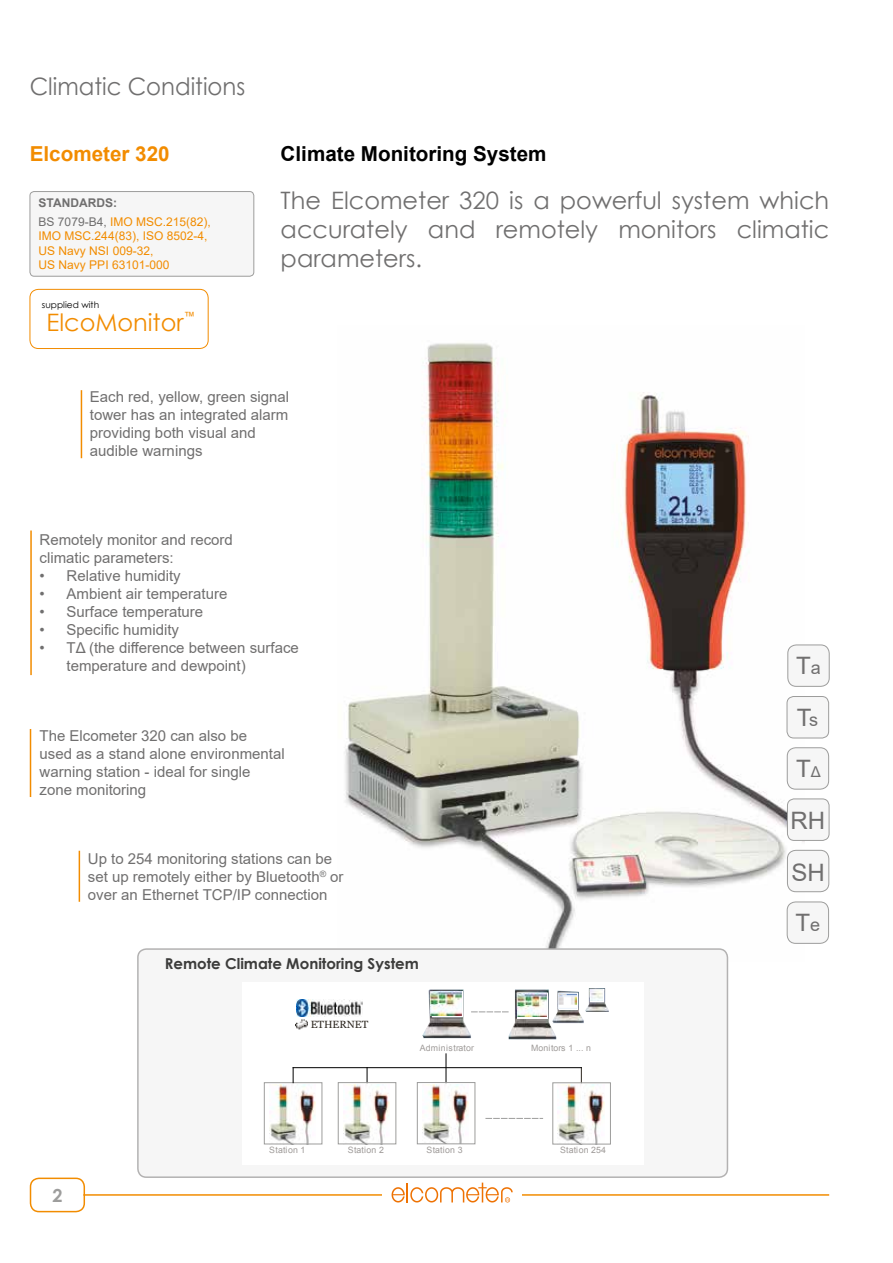
<style>
.page{position:relative;width:893px;height:1263px;background:#fff}
.page>*{position:absolute;margin:0;border:0;box-sizing:border-box;transform-origin:0 0}
.t1{font:24px/28.8px "Century Gothic";color:#706f6f;text-align:justify}
.t2{font:24px "Century Gothic";color:#706f6f;scale:.95 1}
.t3{font:24px/51.8px "Arial";color:#706f6f}
.t4{font:24px "Century Gothic";color:#f28c00}
.t5{font:700 20.7px "Arial";color:#000}
.t6{font:700 20.7px "Arial";color:#f28c00}
.t7{font:700 18px "Century Gothic";color:#9d9d9c}
.t8{font:15px/18px "Arial";color:#706f6f}
.t9{font:700 15px "Century Gothic";color:#3c3c3b}
.t10{font:12px/14.4px "Arial";color:#f28c00}
.t11{font:11.4px "Arial";color:#f28c00}
.t12{font:10.5px "Georgia";color:#2d2720}
.t13{font:9px "Century Gothic";color:#000}
.t14{font:8.7px "Arial";letter-spacing:.015em;color:#9e9a98}
.s1{font-weight:700;color:#706f6f}
.s2{color:#706f6f}
.s3{font-size:18px}
.s4{font-size:15px}
</style>
<div class="page">
<div style="left:30px;top:1177px;width:55px;height:35px;border:2px solid #f28c00;border-radius:9px"></div>
<hr style="left:83px;top:1194px;width:746px;height:2px;background:#f28c00">
<div style="left:382px;top:1175px;width:140px;height:35px;background:#fff"></div>
<svg style="left:392px;top:1182px;width:121px;height:20px"></svg>
<div style="left:30px;top:192px;width:224px;height:84px;background:#f6f6f6;border-radius:4px"></div>
<div style="left:30px;top:191px;width:224px;height:85px;border:1px solid #9d9d9c;border-radius:4px"></div>
<img style="left:344px;top:343px;width:461px;height:619px">
<div style="left:138px;top:949px;width:589px;height:228px;background:#f6f6f6;border-radius:9px"></div>
<div style="left:137px;top:948px;width:591px;height:230px;border:2px solid #b3b2b2;border-radius:9px"></div>
<hr style="left:30px;top:530px;width:2px;height:145px;background:#f28c00">
<hr style="left:30px;top:729px;width:1px;height:68px;background:#f28c00">
<hr style="left:79px;top:851px;width:1px;height:51px;background:#f28c00">
<hr style="left:81px;top:390px;width:1px;height:68px;background:#f28c00">
<div style="left:787px;top:850px;width:42px;height:42px;background:#f6f6f6;border-radius:9px"></div>
<div style="left:787px;top:850px;width:42px;height:42px;border:1px solid #9d9d9c;border-radius:9px"></div>
<div style="left:787px;top:748px;width:42px;height:41px;background:#f6f6f6;border-radius:9px"></div>
<div style="left:787px;top:747px;width:42px;height:42px;border:1px solid #9d9d9c;border-radius:9px"></div>
<div style="left:787px;top:799px;width:42px;height:41px;background:#f6f6f6;border-radius:7px"></div>
<div style="left:787px;top:799px;width:42px;height:42px;border:1px solid #9d9d9c;border-radius:7px"></div>
<div style="left:788px;top:645px;width:41px;height:41px;background:#f6f6f6;border-radius:9px"></div>
<div style="left:788px;top:645px;width:41px;height:41px;border:1px solid #9d9d9c;border-radius:9px"></div>
<div style="left:787px;top:696px;width:42px;height:42px;background:#f6f6f6;border-radius:7px"></div>
<div style="left:787px;top:696px;width:42px;height:42px;border:1px solid #9d9d9c;border-radius:7px"></div>
<div style="left:30px;top:289px;width:178px;height:60px;border:1px solid #f28c00;border-radius:9px"></div>
<div style="left:242px;top:982px;width:402px;height:183px;background:#fff"></div>
<img style="left:269px;top:1085px;width:47px;height:57px">
<div style="left:264px;top:1082px;width:58px;height:62px;border:1px solid #9d9d9c"></div>
<svg style="left:367px;top:1068px;width:1px;height:14px"></svg>
<svg style="left:446px;top:1054px;width:1px;height:28px"></svg>
<svg style="left:581px;top:1068px;width:1px;height:14px"></svg>
<svg style="left:293px;top:1068px;width:1px;height:15px"></svg>
<hr style="left:293px;top:1067px;width:288px;height:1px;background:#000">
<img style="left:422px;top:989px;width:49px;height:49px">
<div style="left:432px;top:992px;width:30px;height:25px;border:1px solid #fff"></div>
<img style="left:509px;top:989px;width:47px;height:50px">
<div style="left:517px;top:993px;width:30px;height:25px;border:1px solid #fff"></div>
<img style="left:552px;top:990px;width:32px;height:33px">
<div style="left:559px;top:993px;width:19px;height:16px;border:1px solid #fff"></div>
<img style="left:585px;top:988px;width:24px;height:24px">
<img style="left:295px;top:1016px;width:16px;height:14px">
<svg style="left:299px;top:1022px;width:9px;height:6px"></svg>
<img style="left:431px;top:992px;width:30px;height:24px">
<img style="left:517px;top:993px;width:29px;height:24px">
<img style="left:559px;top:993px;width:17px;height:15px">
<svg style="left:590px;top:989px;width:13px;height:12px"></svg>
<img style="left:297px;top:1000px;width:66px;height:16px">
<svg style="left:471px;top:1011px;width:38px;height:1px"></svg>
<svg style="left:485px;top:1118px;width:58px;height:1px"></svg>
<img style="left:343px;top:1084px;width:47px;height:58px">
<div style="left:338px;top:1082px;width:58px;height:62px;border:1px solid #9d9d9c"></div>
<img style="left:422px;top:1084px;width:47px;height:58px">
<div style="left:417px;top:1082px;width:58px;height:62px;border:1px solid #9d9d9c"></div>
<img style="left:558px;top:1085px;width:46px;height:57px">
<div style="left:553px;top:1082px;width:58px;height:62px;border:1px solid #9d9d9c"></div>
<div style="left:787px;top:902px;width:42px;height:41px;background:#f6f6f6;border-radius:9px"></div>
<div style="left:787px;top:902px;width:42px;height:41px;border:1px solid #9d9d9c;border-radius:9px"></div>
<h1 class="t2" style="left:30px;top:70px;width:228px">Climatic Conditions</h1>
<h2 class="t6" style="left:30px;top:139px;width:141px">Elcometer 320</h2>
<h2 class="t5" style="left:281px;top:139px;width:267px">Climate Monitoring System</h2>
<h1 class="t1" style="left:281px;top:186px;width:550px">The Elcometer 320 is a powerful system which accurately and remotely monitors climatic parameters.</h1>
<p class="t10" style="left:39px;top:194px;width:174px;line-height:18.6px"><span class="s1">STANDARDS:<br></span><span class="s2">BS 7079-B4,</span> IMO MSC.215(82),</p>
<p class="t10" style="left:39px;top:229px;width:170px">IMO MSC.244(83), ISO 8502-4,<br>US Navy NSI 009-32,<br>US Navy PPI 63101-000</p>
<p class="t13" style="left:42px;top:298px;width:59px">supplied with</p>
<h1 class="t4" style="left:46px;top:306px;width:139px">ElcoMonitor</h1>
<p class="t11" style="left:184px;top:308px;width:13px">™</p>
<p class="t8" style="left:90px;top:388px;width:201px">Each red, yellow, green signal tower has an integrated alarm providing both visual and audible warnings</p>
<p class="t8" style="left:40px;top:531px;width:195px">Remotely monitor and record climatic parameters:</p>
<p class="t8" style="left:40px;top:567px;width:143px">• Relative humidity</p>
<p class="t8" style="left:40px;top:585px;width:189px">• Ambient air temperature</p>
<p class="t8" style="left:40px;top:603px;width:165px">• Surface temperature</p>
<p class="t8" style="left:40px;top:621px;width:141px">• Specific humidity</p>
<p class="t8" style="left:67px;top:639px;width:234px;text-indent:-27px">• TΔ (the difference between surface temperature and dewpoint)</p>
<p class="t8" style="left:40px;top:727px;width:247px">The Elcometer 320 can also be<br>used as a stand alone environmental warning station - ideal for single zone monitoring</p>
<p class="t8" style="left:88px;top:849px;width:257px">Up to 254 monitoring stations can be set up remotely either by Bluetooth<sup>®</sup> or over an Ethernet TCP/IP connection</p>
<p class="t9" style="left:165px;top:952px;width:256px">Remote Climate Monitoring System</p>
<p class="t12" style="left:311px;top:1018px;width:59px">ETHERNET</p>
<p class="t14" style="left:420px;top:1042px;width:56px">Administrator</p>
<p class="t14" style="left:531px;top:1042px;width:61px">Monitors 1 ... n</p>
<p class="t7" style="left:52px;top:1181px;width:12px">2</p>
<p class="t14" style="left:269px;top:1144px;width:38px">Station 1</p>
<p class="t14" style="left:348px;top:1144px;width:38px">Station 2</p>
<p class="t14" style="left:426px;top:1144px;width:38px">Station 3</p>
<p class="t14" style="left:560px;top:1144px;width:48px">Station 254</p>
<h1 class="t3" style="left:796px;top:640px;width:26px">T<span class="s3">a<br></span>T<span class="s3">s</span></h1>
<h1 class="t3" style="left:790px;top:742px;width:36px">T<span class="s4">Δ<br></span>RH</h1>
<h1 class="t3" style="left:791px;top:846px;width:35px">SH</h1>
<h1 class="t3" style="left:795px;top:897px;width:26px">T<span class="s3">e</span></h1>
</div>
